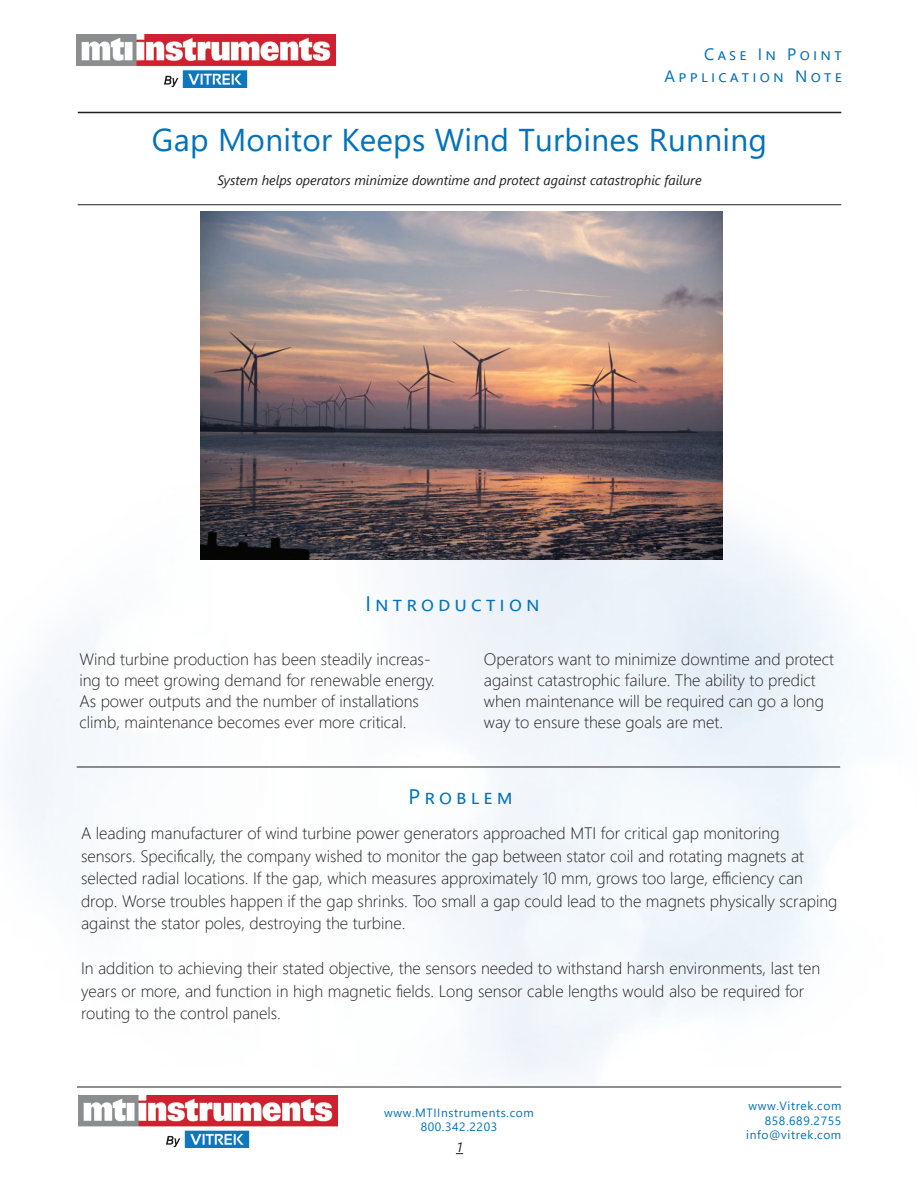
<style>
.page{position:relative;width:918px;height:1188px;background:#fff}
.page>*{position:absolute;margin:0;border:0;box-sizing:border-box;transform-origin:0 0}
.t1{font:31.5px "Segoe UI";letter-spacing:.01em;color:#0072bc}
.t2{font:21px "Segoe UI";letter-spacing:.2em;color:#0072bc}
.t3{font:300 16.5px/21px "Segoe UI";color:#231f20}
.t4{font:16.5px/22.5px "Segoe UI";letter-spacing:.2em;color:#0072bc;text-align:right}
.t5{font:italic 13.5px "Segoe UI";color:#231f20}
.t6{font:12px/14.4px "Segoe UI";letter-spacing:.05em;color:#0072bc;text-align:right}
</style>
<div class="page">
<img style="left:11px;top:392px;width:843px;height:696px">
<hr style="left:77px;top:1087px;width:764px;height:1px;background:#231f20">
<hr style="left:78px;top:204px;width:763px;height:1px;background:#231f20">
<hr style="left:78px;top:112px;width:763px;height:1px;background:#231f20">
<hr style="left:77px;top:767px;width:763px;height:1px;background:#231f20">
<img style="left:200px;top:212px;width:522px;height:348px">
<img style="left:77px;top:35px;width:259px;height:52px">
<img style="left:78px;top:1095px;width:259px;height:53px">
<p class="t4" style="left:665px;top:41px;width:179px">Case In Point<br>Application Note</p>
<h1 class="t1" style="left:152px;top:110px;width:617px">Gap Monitor Keeps Wind Turbines Running</h1>
<p class="t5" style="left:217px;top:168px;width:486px">System helps operators minimize downtime and protect against catastrophic failure</p>
<p class="t2" style="left:365px;top:584px;width:176px">Introduction</p>
<p class="t3" style="left:79px;top:647px;width:357px">Wind turbine production has been steadily increas&shy;ing to meet growing demand for renewable energy.<br>As power outputs and the number of installations climb, maintenance becomes ever more critical.</p>
<p class="t3" style="left:484px;top:647px;width:352px">Operators want to minimize downtime and protect against catastrophic failure. The ability to predict when maintenance will be required can go a long way to ensure these goals are met.</p>
<p class="t2" style="left:409px;top:776px;width:106px">Problem</p>
<p class="t3" style="left:81px;top:821px;width:758px;line-height:22.5px">A leading manufacturer of wind turbine power generators approached MTI for critical gap monitoring sensors. Specifically, the company wished to monitor the gap between stator coil and rotating magnets at selected radial locations. If the gap, which measures approximately 10 mm, grows too large, efficiency can drop. Worse troubles happen if the gap shrinks. Too small a gap could lead to the magnets physically scraping against the stator poles, destroying the turbine.</p>
<p class="t3" style="left:81px;top:956px;width:741px;line-height:22.5px">In addition to achieving their stated objective, the sensors needed to withstand harsh environments, last ten years or more, and function in high magnetic fields. Long sensor cable lengths would also be required for routing to the control panels.</p>
<p class="t6" style="left:384px;top:1104px;width:151px;text-align:center">www.MTIInstruments.com<br>800.342.2203</p>
<p class="t5" style="left:456px;top:1135px;width:9px">1</p>
<p class="t6" style="left:746px;top:1098px;width:97px">www.Vitrek.com<br>858.689.2755 info@vitrek.com</p>
</div>
